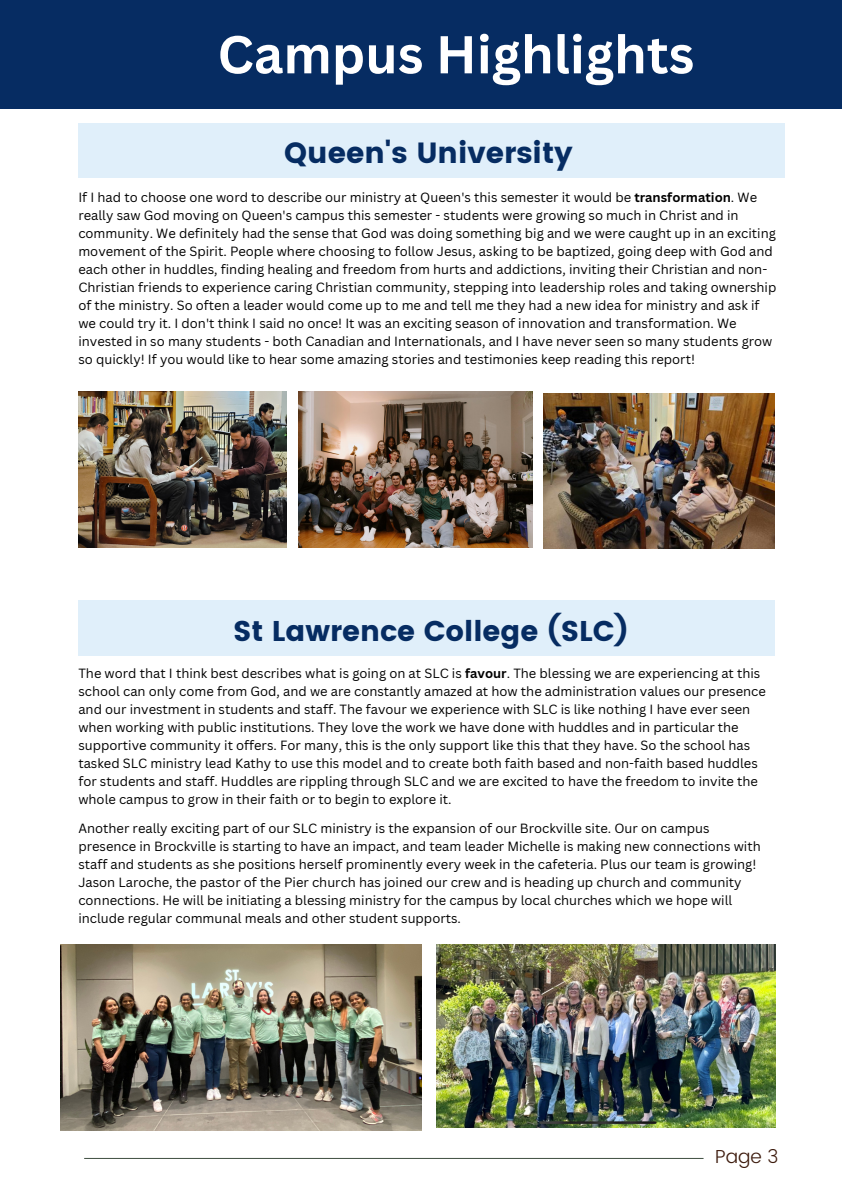
<style>
.page{position:relative;width:842px;height:1191px;background:#fff}
.page>*{position:absolute;margin:0;border:0;box-sizing:border-box;transform-origin:0 0}
.t1{font:700 52px "Canva Sans";color:#fff}
.t2{font:29.2px "Poppins";color:#062c62}
.t3{font:28.5px "Poppins";color:#062c62}
.t4{font:300 18.8px "Poppins";color:#3c1a0c}
.t5{font:13px/18px "Canva Sans";color:#000}
.s1{font-weight:700}
</style>
<div class="page">
<hr style="left:84px;top:1157px;width:619px;height:1px;background:#3e4e40">
<div style="left:0;top:0;width:842px;height:109px;background:#062c62"></div>
<img style="left:78px;top:392px;width:208px;height:156px">
<img style="left:543px;top:393px;width:231px;height:155px">
<img style="left:298px;top:392px;width:234px;height:156px">
<img style="left:60px;top:944px;width:361px;height:185px">
<img style="left:436px;top:944px;width:340px;height:183px">
<div style="left:78px;top:600px;width:696px;height:55px;background:#e0effa"></div>
<div style="left:78px;top:123px;width:706px;height:55px;background:#e0effa"></div>
<p class="t1" style="left:217px;top:18px;width:478px">Campus Highlights</p>
<p class="t2" style="left:284px;top:136px;width:290px">Queen's University</p>
<p class="t5" style="left:78px;top:188px;width:699px">If I had to choose one word to describe our ministry at Queen's this semester it would be <span class="s1">transformation</span>. We really saw God moving on Queen's campus this semester - students were growing so much in Christ and in community. We definitely had the sense that God was doing something big and we were caught up in an exciting movement of the Spirit. People where choosing to follow Jesus, asking to be baptized, going deep with God and each other in huddles, finding healing and freedom from hurts and addictions, inviting their Christian and non-Christian friends to experience caring Christian community, stepping into leadership roles and taking ownership of the ministry. So often a leader would come up to me and tell me they had a new idea for ministry and ask if we could try it. I don't think I said no once! It was an exciting season of innovation and transformation. We invested in so many students - both Canadian and Internationals, and I have never seen so many students grow so quickly! If you would like to hear some amazing stories and testimonies keep reading this report!</p>
<p class="t3" style="left:233px;top:614px;width:397px">St Lawrence College (SLC)</p>
<p class="t5" style="left:78px;top:663px;width:689px">The word that I think best describes what is going on at SLC is <span class="s1">favour</span>. The blessing we are experiencing at this school can only come from God, and we are constantly amazed at how the administration values our presence and our investment in students and staff. The favour we experience with SLC is like nothing I have ever seen when working with public institutions. They love the work we have done with huddles and in particular the supportive community it offers. For many, this is the only support like this that they have. So the school has tasked SLC ministry lead Kathy to use this model and to create both faith based and non-faith based huddles for students and staff. Huddles are rippling through SLC and we are excited to have the freedom to invite the whole campus to grow in their faith or to begin to explore it.</p>
<p class="t5" style="left:78px;top:818px;width:684px">Another really exciting part of our SLC ministry is the expansion of our Brockville site. Our on campus presence in Brockville is starting to have an impact, and team leader Michelle is making new connections with staff and students as she positions herself prominently every week in the cafeteria. Plus our team is growing!<br>Jason Laroche, the pastor of the Pier church has joined our crew and is heading up church and community connections. He will be initiating a blessing ministry for the campus by local churches which we hope will include regular communal meals and other student supports.</p>
<p class="t4" style="left:715px;top:1144px;width:65px">Page 3</p>
</div>
